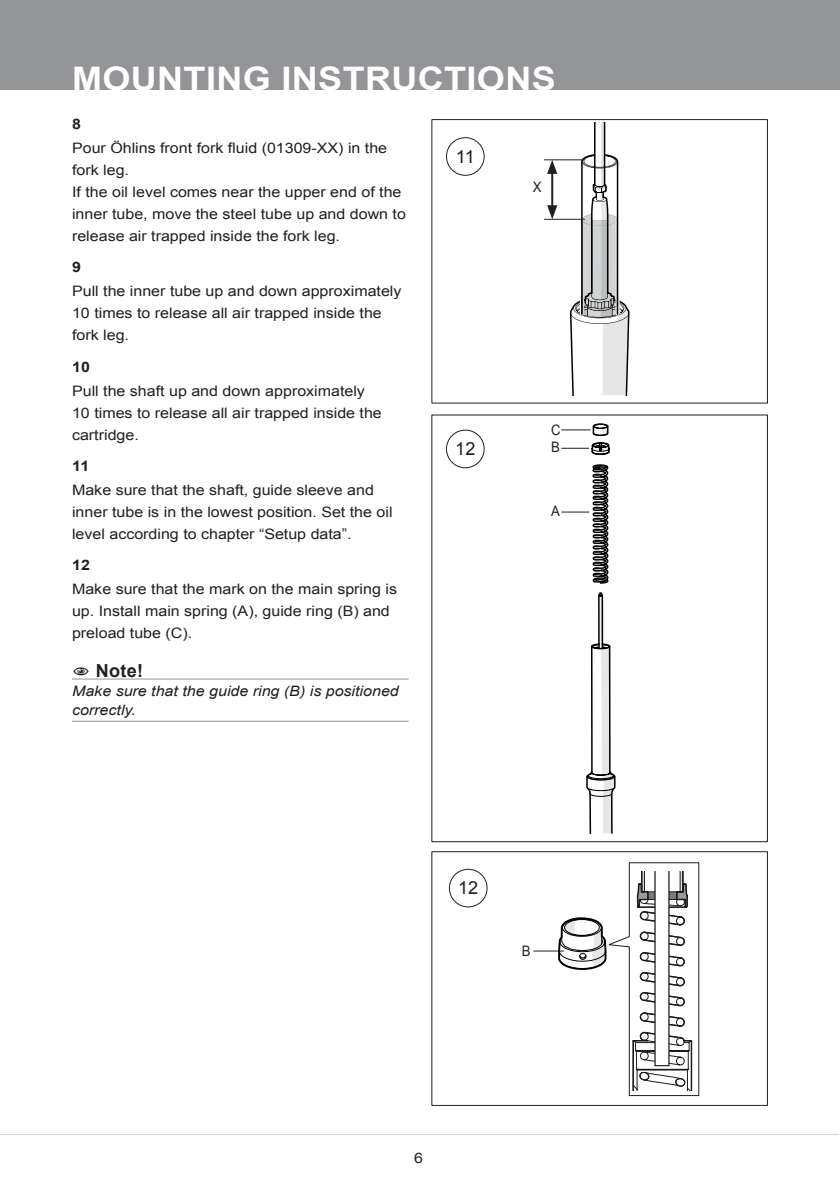
<style>
.page{position:relative;width:840px;height:1191px;background:#fff}
.page>*{position:absolute;margin:0;border:0;box-sizing:border-box;transform-origin:0 0}
.t1{font:700 32.4px "Arial";letter-spacing:.01em;color:#fff;scale:1.11 1}
.t2{font:18px "Arial";color:#231f20}
.t3{font:700 18px "Arial";color:#231f20}
.t4{font:14.4px/22px "Arial";color:#231f20;scale:1.11 1}
.t5{font:italic 14.4px/19px "Arial";color:#231f20;scale:1.11 1}
.t6{font:700 14.4px "Arial";color:#231f20;scale:1.11 1}
.t7{font:14.4px "Arial Narrow";color:#231f20;scale:1.11 1}
</style>
<div class="page">
<div style="left:0;top:0;width:839px;height:90px;background:#939598"></div>
<hr style="left:0;top:1134px;width:838px;height:1px;background:#d1d2d4">
<hr style="left:72px;top:678px;width:336px;height:1px;background:#939598">
<hr style="left:72px;top:721px;width:336px;height:1px;background:#939598">
<div style="left:431px;top:851px;width:336px;height:255px;border:1px solid #231f20"></div>
<div style="left:445px;top:429px;width:39px;height:39px;border:1px solid #231f20;border-radius:50%"></div>
<div style="left:448px;top:868px;width:39px;height:39px;border:1px solid #231f20;border-radius:50%"></div>
<div style="left:445px;top:137px;width:39px;height:39px;border:1px solid #231f20;border-radius:50%"></div>
<svg style="left:569px;top:122px;width:60px;height:273px"></svg>
<hr style="left:544px;top:159px;width:39px;height:1px;background:#231f20">
<hr style="left:544px;top:219px;width:40px;height:1px;background:#231f20">
<hr style="left:551px;top:171px;width:2px;height:37px;background:#231f20">
<svg style="left:547px;top:205px;width:10px;height:14px"></svg>
<svg style="left:547px;top:160px;width:10px;height:14px"></svg>
<svg style="left:558px;top:862px;width:141px;height:234px"></svg>
<hr style="left:533px;top:950px;width:31px;height:1px;background:#231f20">
<svg style="left:561px;top:464px;width:54px;height:369px"></svg>
<svg style="left:561px;top:423px;width:49px;height:32px"></svg>
<h1 class="t1" style="left:72px;top:57px;width:437px">MOUNTING INSTRUCTIONS</h1>
<p class="t6" style="left:72px;top:114px;width:10px">8</p>
<p class="t4" style="left:72px;top:137px;width:302px">Pour Öhlins front fork fluid (01309-XX) in the fork leg.<br>If the oil level comes near the upper end of the inner tube, move the steel tube up and down to release air trapped inside the fork leg.</p>
<p class="t6" style="left:72px;top:257px;width:10px">9</p>
<p class="t4" style="left:72px;top:280px;width:298px">Pull the inner tube up and down approximately<br>10 times to release all air trapped inside the fork leg.</p>
<p class="t6" style="left:72px;top:357px;width:18px">10</p>
<p class="t4" style="left:72px;top:380px;width:280px">Pull the shaft up and down approximately<br>10 times to release all air trapped inside the cartridge.</p>
<p class="t6" style="left:72px;top:456px;width:17px">11</p>
<p class="t4" style="left:72px;top:479px;width:290px">Make sure that the shaft, guide sleeve and inner tube is in the lowest position. Set the oil level according to chapter “Setup data”.</p>
<p class="t6" style="left:72px;top:555px;width:18px">12</p>
<p class="t4" style="left:72px;top:578px;width:294px">Make sure that the mark on the main spring is up. Install main spring (A), guide ring (B) and preload tube (C).</p>
<p class="t3" style="left:96px;top:659px;width:49px">Note!</p>
<p class="t5" style="left:72px;top:682px;width:296px">Make sure that the guide ring (B) is positioned correctly.</p>
<p class="t2" style="left:455px;top:144px;width:20px">11</p>
<p class="t7" style="left:532px;top:177px;width:9px">X</p>
<p class="t7" style="left:550px;top:419px;width:10px">C</p>
<p class="t7" style="left:550px;top:436px;width:9px">B</p>
<p class="t2" style="left:455px;top:437px;width:22px">12</p>
<p class="t7" style="left:550px;top:500px;width:9px">A</p>
<p class="t2" style="left:458px;top:876px;width:22px">12</p>
<p class="t7" style="left:521px;top:940px;width:9px">B</p>
<p class="t4" style="left:414px;top:1147px;width:10px">6</p>
</div>
